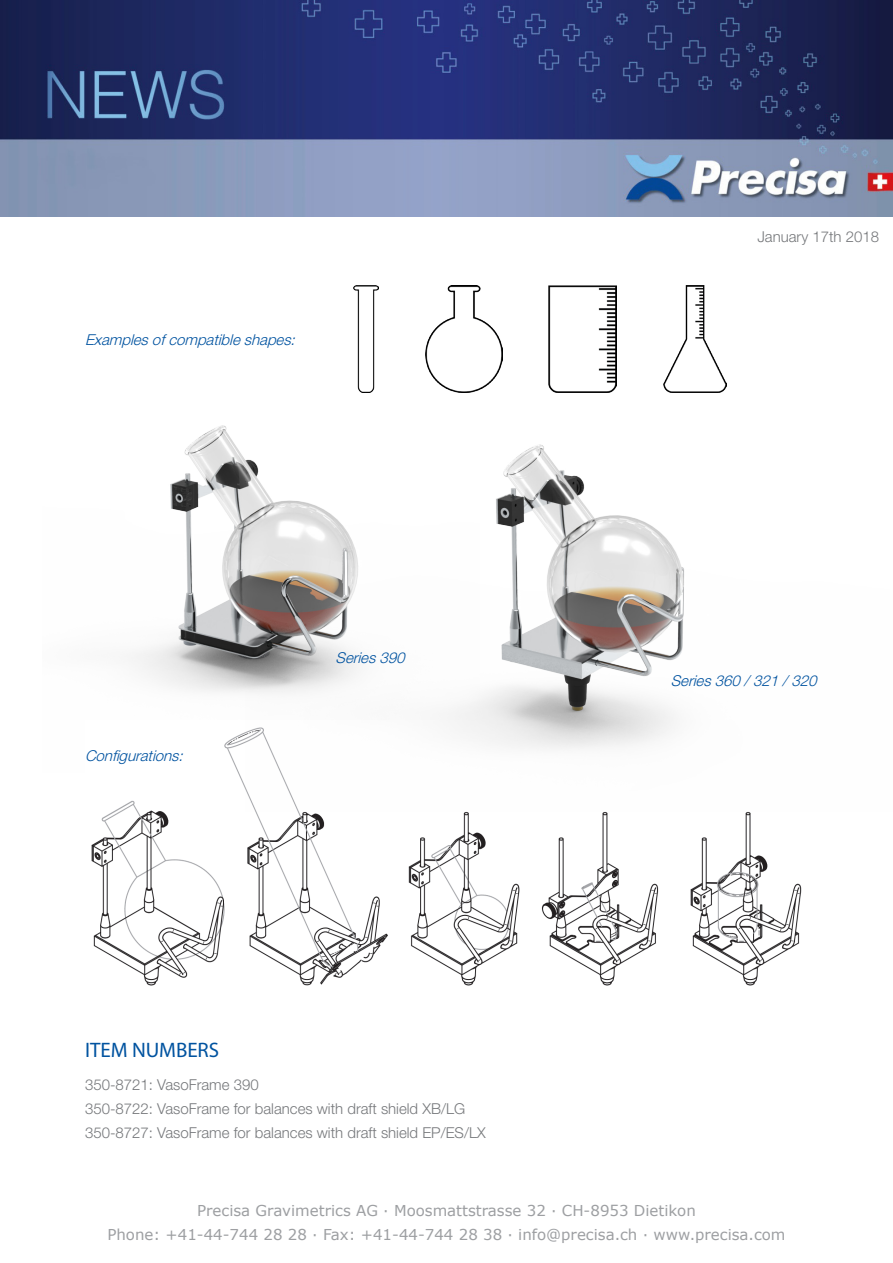
<style>
.page{position:relative;width:893px;height:1263px;background:#fff}
.page>*{position:absolute;margin:0;border:0;box-sizing:border-box;transform-origin:0 0}
.t1{font:21px "Myriad Pro";color:#0153a0}
.t2{font:300 15px "Helvetica Neue LT Pro";color:#76787b}
.t3{font:15px "Verdana";color:#9d9fa2}
.t4{font:italic 300 15px "Helvetica Neue LT Pro";color:#0153a0}
</style>
<div class="page">
<img style="left:0;top:0;width:893px;height:216px">
<img style="left:131px;top:392px;width:342px;height:300px">
<img style="left:91px;top:732px;width:711px;height:254px">
<img style="left:353px;top:286px;width:26px;height:106px">
<img style="left:426px;top:286px;width:76px;height:106px">
<img style="left:549px;top:286px;width:68px;height:106px">
<img style="left:664px;top:286px;width:63px;height:106px">
<img style="left:246px;top:428px;width:556px;height:383px">
<p class="t4" style="left:85px;top:330px;width:216px">Examplesofcompatibleshapes:</p>
<p class="t4" style="left:85px;top:747px;width:103px">Configurations:</p>
<p class="t4" style="left:336px;top:649px;width:75px">Series390</p>
<p class="t1" style="left:85px;top:1037px;width:136px">ITEM NUMBERS</p>
<p class="t2" style="left:85px;top:1076px;width:175px">350-8721: VasoFrame 390</p>
<p class="t2" style="left:85px;top:1100px;width:382px">350-8722: VasoFrame for balances with draft shield XB/LG</p>
<p class="t2" style="left:85px;top:1124px;width:402px">350-8727: VasoFrame for balances with draft shield EP/ES/LX</p>
<p class="t2" style="left:757px;top:228px;width:123px">January 17th 2018</p>
<p class="t4" style="left:671px;top:671px;width:152px">Series360 /321 /320</p>
<p class="t3" style="left:197px;top:1200px;width:500px">Precisa Gravimetrics AG · Moosmattstrasse 32 · CH-8953 Dietikon</p>
<p class="t3" style="left:107px;top:1224px;width:680px">Phone: +41-44-744 28 28 · Fax: +41-44-744 28 38 · info@precisa.ch · www.precisa.com</p>
</div>
